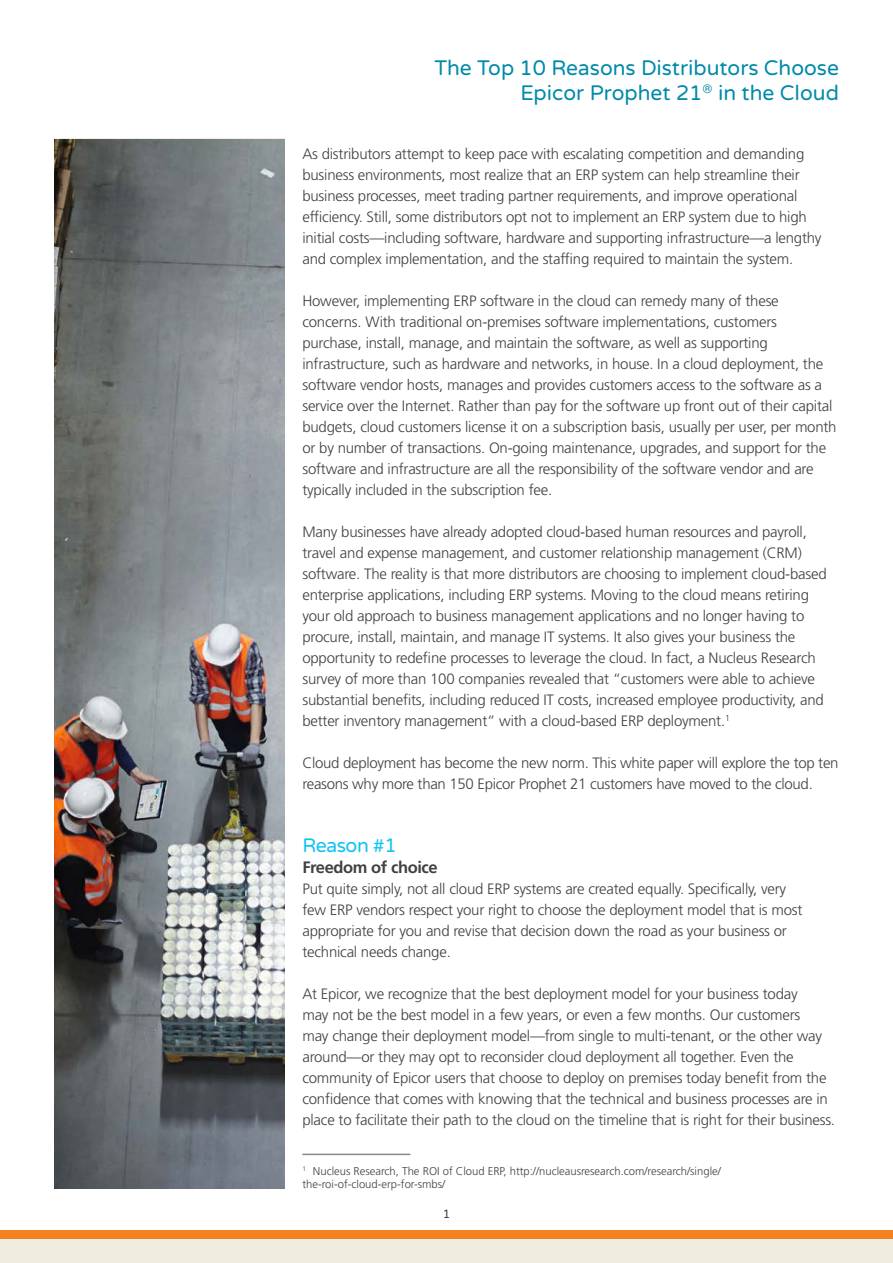
<style>
.page{position:relative;width:893px;height:1263px;background:#fff}
.page>*{position:absolute;margin:0;border:0;box-sizing:border-box;transform-origin:0 0}
.White_Paper_Bar_Head{font:21px/25.2px "Varela Round";color:#008aa9;text-align:right}
.Body_Heading_-_Title{font:19.5px "Varela Round";letter-spacing:-.025em;color:#12c3f4}
.Body_Subheading_-_Se{font:700 16.5px "Frutiger LT Std";letter-spacing:-.025em;color:#414042}
.Body_Copy_-_Sentence{font:300 15px/21px "Frutiger LT Std";letter-spacing:-.015em;color:#414042}
.t1{font:12px "Varela Round";color:#414042}
.Footnote_-_Sentence{font:300 11.25px/13.5px "Frutiger LT Std";color:#414042}
</style>
<div class="page">
<div style="left:0;top:1230px;width:893px;height:10px;background:#f58220"></div>
<div style="left:0;top:1239px;width:893px;height:24px;background:#f0ede0"></div>
<hr style="left:302px;top:1153px;width:108px;height:2px;background:#86898d">
<img style="left:54px;top:140px;width:230px;height:1048px">
<p class="White_Paper_Bar_Head" style="left:434px;top:56px;width:406px">The Top 10 Reasons Distributors Choose<br>Epicor Prophet 21<sup>®</sup> in the Cloud</p>
<p class="Body_Copy_-_Sentence" style="left:302px;top:144px;width:521px">As distributors attempt to keep pace with escalating competition and demanding business environments, most realize that an ERP system can help streamline their business processes, meet trading partner requirements, and improve operational efficiency. Still, some distributors opt not to implement an ERP system due to high initial costs—including software, hardware and supporting infrastructure—a lengthy and complex implementation, and the staffing required to maintain the system.</p>
<p class="Body_Copy_-_Sentence" style="left:302px;top:291px;width:536px">However, implementing ERP software in the cloud can remedy many of these concerns. With traditional on-premises software implementations, customers purchase, install, manage, and maintain the software, as well as supporting infrastructure, such as hardware and networks, in house. In a cloud deployment, the software vendor hosts, manages and provides customers access to the software as a service over the Internet. Rather than pay for the software up front out of their capital budgets, cloud customers license it on a subscription basis, usually per user, per month or by number of transactions. On-going maintenance, upgrades, and support for the software and infrastructure are all the responsibility of the software vendor and are typically included in the subscription fee.</p>
<p class="Body_Copy_-_Sentence" style="left:302px;top:522px;width:526px">Many businesses have already adopted cloud-based human resources and payroll, travel and expense management, and customer relationship management (CRM) software. The reality is that more distributors are choosing to implement cloud-based enterprise applications, including ERP systems. Moving to the cloud means retiring your old approach to business management applications and no longer having to procure, install, maintain, and manage IT systems. It also gives your business the opportunity to redefine processes to leverage the cloud. In fact, a Nucleus Research survey of more than 100 companies revealed that “customers were able to achieve substantial benefits, including reduced IT costs, increased employee productivity, and better inventory management” with a cloud-based ERP deployment.<sup>1</sup></p>
<p class="Body_Copy_-_Sentence" style="left:302px;top:753px;width:538px">Cloud deployment has become the new norm. This white paper will explore the top ten reasons why more than 150 Epicor Prophet 21 customers have moved to the cloud.</p>
<p class="Body_Heading_-_Title" style="left:302px;top:834px;width:96px">Reason #1</p>
<p class="Body_Subheading_-_Se" style="left:302px;top:858px;width:137px">Freedom of choice</p>
<p class="Body_Copy_-_Sentence" style="left:302px;top:879px;width:501px">Put quite simply, not all cloud ERP systems are created equally. Specifically, very few ERP vendors respect your right to choose the deployment model that is most appropriate for you and revise that decision down the road as your business or technical needs change.</p>
<p class="Body_Copy_-_Sentence" style="left:302px;top:984px;width:534px">At Epicor, we recognize that the best deployment model for your business today<br>may not be the best model in a few years, or even a few months. Our customers<br>may change their deployment model—from single to multi-tenant, or the other way around—or they may opt to reconsider cloud deployment all together. Even the community of Epicor users that choose to deploy on premises today benefit from the confidence that comes with knowing that the technical and business processes are in place to facilitate their path to the cloud on the timeline that is right for their business.</p>
<p class="Footnote_-_Sentence" style="left:302px;top:1164px;width:420px"><sup>1</sup> Nucleus Research, The ROI of Cloud ERP, http://nucleausresearch.com/research/single/ the-roi-of-cloud-erp-for-smbs/</p>
<p class="t1" style="left:443px;top:1207px;width:9px">1</p>
</div>
